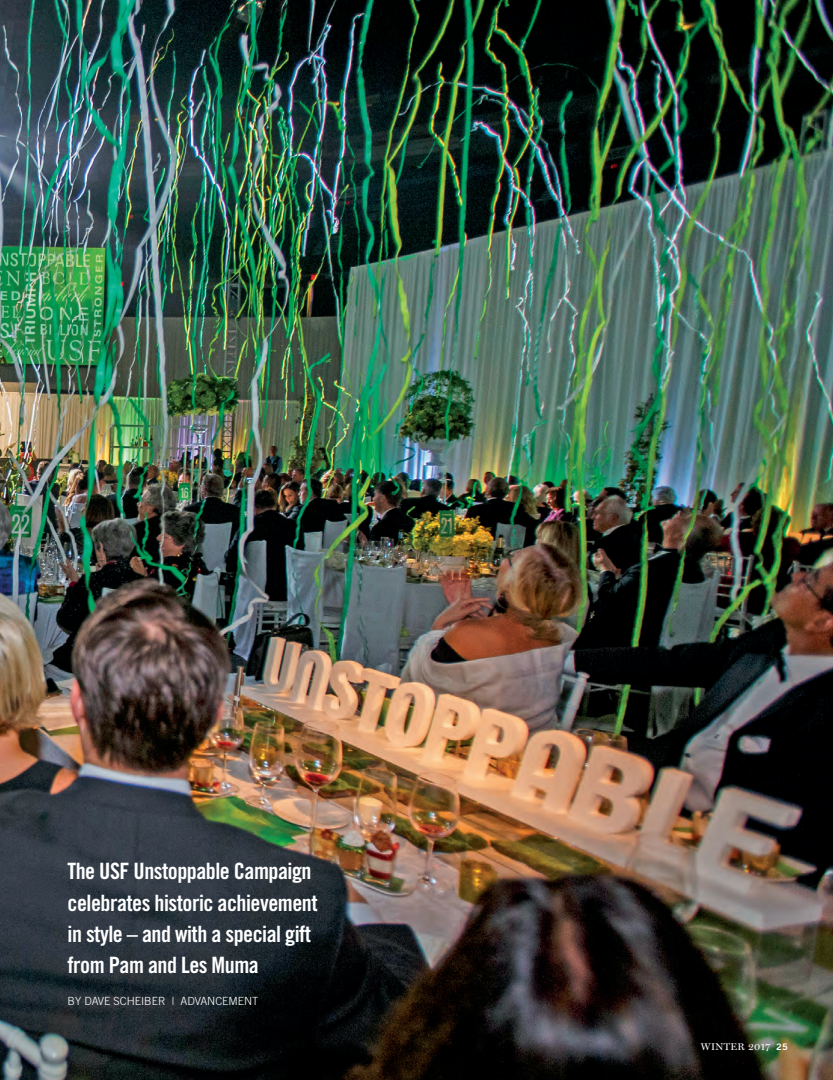
<style>
.page{position:relative;width:833px;height:1080px;background:#fff}
.page>*{position:absolute;margin:0;border:0;box-sizing:border-box;transform-origin:0 0}
.t1{font:22.5px/31.2px "Trade Gothic LT Std Bd Cn 20";letter-spacing:-.02em;color:#fff}
.Basic_Body{font:300 11.25px "Trade Gothic LT Std";color:#fff}
.t2{font:9.75px "Miller Display";letter-spacing:.04em;color:#fff}
.s1{font-family:"Trade Gothic LT Std Bd 2";font-size:9px}
</style>
<div class="page">
<img style="left:0;top:0;width:832px;height:1080px">
<p class="t1" style="left:68px;top:856px;width:251px">The USF Unstoppable Campaign celebrates historic achievement in style – and with a special gift from Pam and Les Muma</p>
<p class="Basic_Body" style="left:68px;top:995px;width:192px">BY DAVE SCHEIBER | ADVANCEMENT</p>
<p class="t2" style="left:700px;top:1041px;width:89px">WINTER 2017 <span class="s1">25</span></p>
</div>
